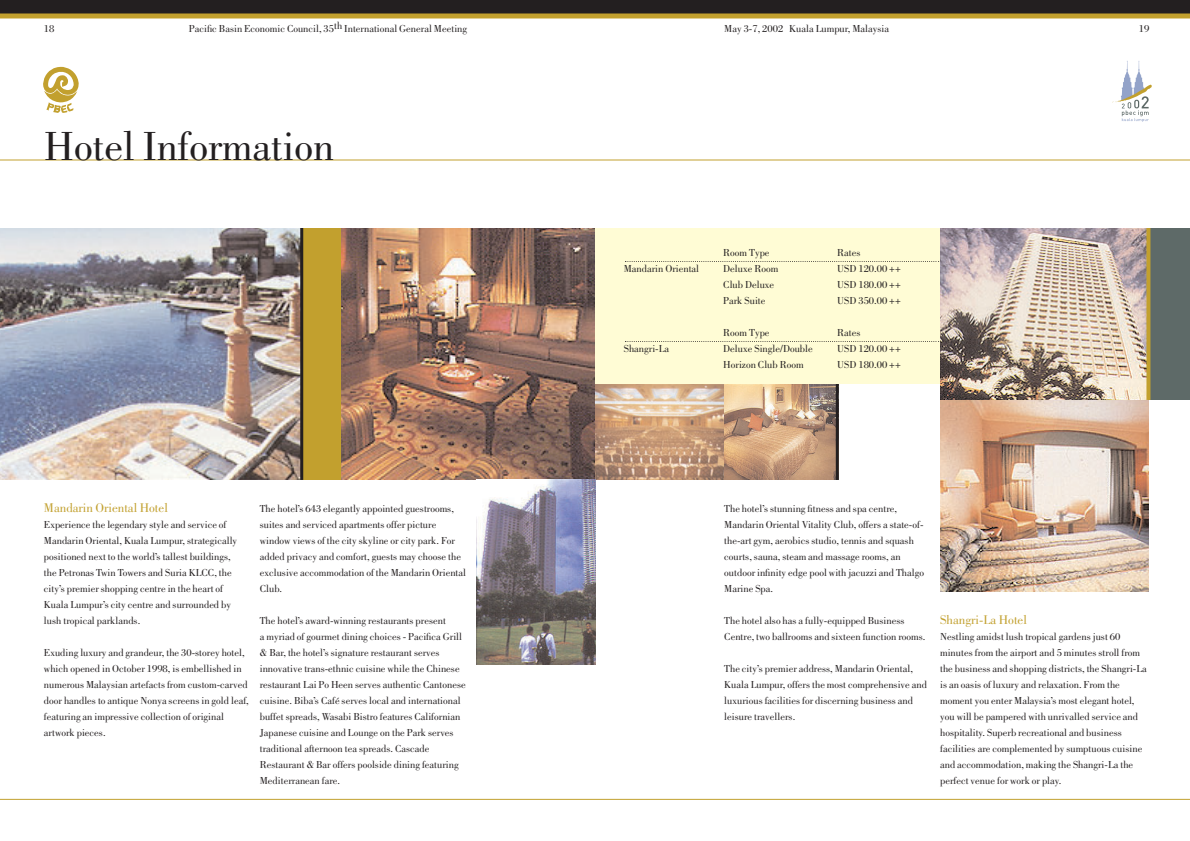
<style>
.page{position:relative;width:1190px;height:841px;background:#fff}
.page>*{position:absolute;margin:0;border:0;box-sizing:border-box;transform-origin:0 0}
.t1{font:42px "Bodoni";color:#231f20}
.t2{font:13px "Bodoni";color:#c2a02e}
.t3{font:10.5px/16px "Bodoni";color:#231f20}
</style>
<div class="page">
<svg style="left:43px;top:66px;width:36px;height:47px"></svg>
<svg style="left:1112px;top:61px;width:40px;height:61px"></svg>
<hr style="left:0;top:799px;width:1190px;height:1px;background:#c2a02e">
<hr style="left:0;top:160px;width:1190px;height:1px;background:#c2a02e">
<div style="left:0;top:0;width:1190px;height:16px;background:#231f20"></div>
<hr style="left:0;top:14px;width:1190px;height:4px;background:#c2a02e">
<img style="left:723px;top:384px;width:113px;height:96px">
<img style="left:0;top:228px;width:300px;height:252px">
<img style="left:341px;top:228px;width:255px;height:252px">
<svg style="left:596px;top:384px;width:127px;height:96px;background:#cba78a"></svg>
<img style="left:940px;top:400px;width:208px;height:192px">
<img style="left:940px;top:228px;width:206px;height:172px">
<div style="left:596px;top:228px;width:344px;height:156px;background:#fffcd5"></div>
<svg style="left:625px;top:261px;width:314px;height:1px"></svg>
<svg style="left:625px;top:341px;width:314px;height:1px"></svg>
<img style="left:477px;top:480px;width:119px;height:184px">
<div style="left:302px;top:228px;width:39px;height:252px;background:#c2a02e"></div>
<div style="left:1148px;top:228px;width:42px;height:172px;background:#5e6a68"></div>
<svg style="left:1146px;top:228px;width:4px;height:172px"></svg>
<hr style="left:300px;top:228px;width:3px;height:252px;background:#231f20">
<hr style="left:836px;top:384px;width:3px;height:96px;background:#231f20">
<p class="t3" style="left:44px;top:22px;width:12px">18</p>
<p class="t3" style="left:189px;top:22px;width:280px">Pacific Basin Economic Council, 35th International General Meeting</p>
<p class="t3" style="left:724px;top:22px;width:166px">May 3-7, 2002 Kuala Lumpur, Malaysia</p>
<p class="t3" style="left:1139px;top:22px;width:12px">19</p>
<h1 class="t1" style="left:44px;top:131px;width:292px">Hotel Information</h1>
<p class="t3" style="left:723px;top:246px;width:48px">Room Type</p>
<p class="t3" style="left:837px;top:246px;width:25px">Rates</p>
<p class="t3" style="left:624px;top:262px;width:77px">Mandarin Oriental</p>
<p class="t3" style="left:723px;top:262px;width:57px">Deluxe Room</p>
<p class="t3" style="left:837px;top:262px;width:65px">USD 120.00 ++</p>
<p class="t3" style="left:723px;top:278px;width:52px">Club Deluxe</p>
<p class="t3" style="left:837px;top:278px;width:65px">USD 180.00 ++</p>
<p class="t3" style="left:723px;top:294px;width:44px">Park Suite</p>
<p class="t3" style="left:837px;top:294px;width:65px">USD 350.00 ++</p>
<p class="t3" style="left:723px;top:326px;width:48px">Room Type</p>
<p class="t3" style="left:837px;top:326px;width:25px">Rates</p>
<p class="t3" style="left:624px;top:342px;width:47px">Shangri-La</p>
<p class="t3" style="left:723px;top:342px;width:91px">Deluxe Single/Double</p>
<p class="t3" style="left:837px;top:342px;width:65px">USD 120.00 ++</p>
<p class="t3" style="left:723px;top:358px;width:82px">Horizon Club Room</p>
<p class="t3" style="left:837px;top:358px;width:65px">USD 180.00 ++</p>
<p class="t2" style="left:44px;top:503px;width:125px">Mandarin Oriental Hotel</p>
<p class="t3" style="left:44px;top:518px;width:195px">Experience the legendary style and service of Mandarin Oriental, Kuala Lumpur, strategically positioned next to the world’s tallest buildings, the Petronas Twin Towers and Suria KLCC, the city’s premier shopping centre in the heart of Kuala Lumpur’s city centre and surrounded by lush tropical parklands.</p>
<p class="t3" style="left:44px;top:646px;width:206px">Exuding luxury and grandeur, the 30-storey hotel, which opened in October 1998, is embellished in numerous Malaysian artefacts from custom-carved door handles to antique Nonya screens in gold leaf, featuring an impressive collection of original artwork pieces.</p>
<p class="t3" style="left:260px;top:502px;width:208px">The hotel’s 643 elegantly appointed guestrooms, suites and serviced apartments offer picture window views of the city skyline or city park. For added privacy and comfort, guests may choose the exclusive accommodation of the Mandarin Oriental Club.</p>
<p class="t3" style="left:260px;top:614px;width:207px">The hotel’s award-winning restaurants present<br>a myriad of gourmet dining choices - Pacifica Grill &amp; Bar, the hotel’s signature restaurant serves innovative trans-ethnic cuisine while the Chinese restaurant Lai Po Heen serves authentic Cantonese cuisine. Biba’s Café serves local and international buffet spreads, Wasabi Bistro features Californian Japanese cuisine and Lounge on the Park serves traditional afternoon tea spreads. Cascade Restaurant &amp; Bar offers poolside dining featuring Mediterranean fare.</p>
<p class="t3" style="left:724px;top:502px;width:201px">The hotel’s stunning fitness and spa centre, Mandarin Oriental Vitality Club, offers a state-of&shy;the-art gym, aerobics studio, tennis and squash courts, sauna, steam and massage rooms, an outdoor infinity edge pool with jacuzzi and Thalgo Marine Spa.</p>
<p class="t3" style="left:724px;top:614px;width:203px">The hotel also has a fully-equipped Business<br>Centre, two ballrooms and sixteen function rooms.</p>
<p class="t3" style="left:724px;top:662px;width:204px">The city’s premier address, Mandarin Oriental, Kuala Lumpur, offers the most comprehensive and luxurious facilities for discerning business and leisure travellers.</p>
<p class="t2" style="left:940px;top:615px;width:88px">Shangri-La Hotel</p>
<p class="t3" style="left:940px;top:630px;width:208px">Nestling amidst lush tropical gardens just 60 minutes from the airport and 5 minutes stroll from the business and shopping districts, the Shangri-La is an oasis of luxury and relaxation. From the moment you enter Malaysia’s most elegant hotel, you will be pampered with unrivalled service and hospitality. Superb recreational and business facilities are complemented by sumptuous cuisine and accommodation, making the Shangri-La the perfect venue for work or play.</p>
</div>
